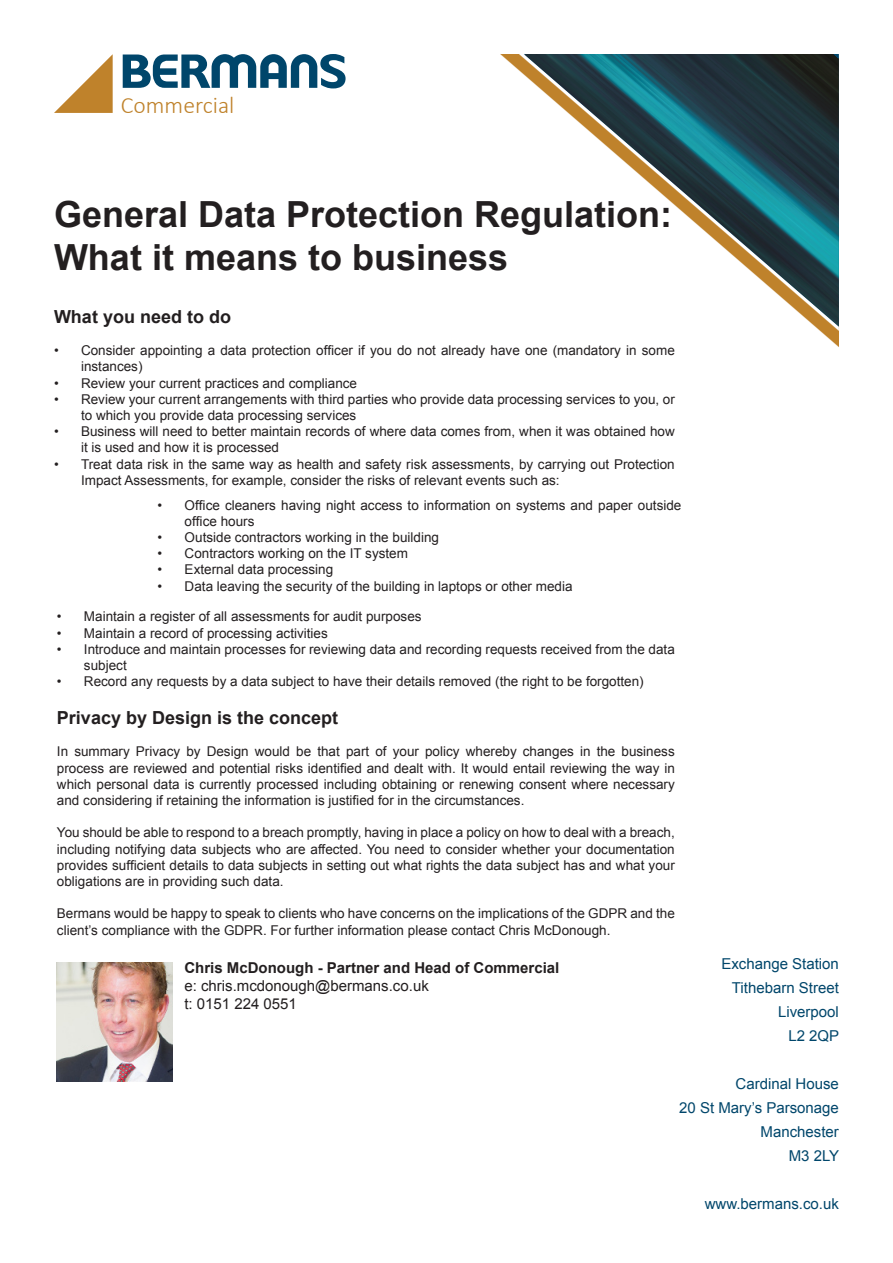
<style>
.page{position:relative;width:893px;height:1263px;background:#fff}
.page>*{position:absolute;margin:0;border:0;box-sizing:border-box;transform-origin:0 0}
.t1{font:700 36px/43.2px "Arial";color:#231f20}
.t2{font:300 23.7px "Calibri";color:#bf822b}
.t3{font:700 18px "Arial";color:#231f20}
.t4{font:15px "Arial";color:#00466b}
.t5{font:15px "Arial";color:#231f20}
.t6{font:700 15px "Arial";color:#231f20}
.t7{font:13.5px/16.2px "Arial";color:#231f20}
</style>
<div class="page">
<img style="left:525px;top:54px;width:314px;height:272px">
<svg style="left:54px;top:54px;width:59px;height:59px"></svg>
<svg style="left:123px;top:54px;width:223px;height:34px"></svg>
<img style="left:57px;top:962px;width:116px;height:119px">
<h2 class="t2" style="left:121px;top:90px;width:115px">Commercial</h2>
<p class="t1" style="left:54px;top:194px;width:620px">General Data Protection Regulation:<br>What it means to business</p>
<p class="t3" style="left:54px;top:304px;width:179px">What you need to do</p>
<p class="t7" style="left:81px;top:342px;width:595px;text-indent:-27px">• Consider appointing a data protection officer if you do not already have one (mandatory in some instances)</p>
<p class="t7" style="left:54px;top:375px;width:305px">• Review your current practices and compliance</p>
<p class="t7" style="left:81px;top:391px;width:595px;text-indent:-27px">• Review your current arrangements with third parties who provide data processing services to you, or to which you provide data processing services</p>
<p class="t7" style="left:81px;top:423px;width:595px;text-indent:-27px">• Business will need to better maintain records of where data comes from, when it was obtained how it is used and how it is processed</p>
<p class="t7" style="left:81px;top:456px;width:595px;text-indent:-27px">• Treat data risk in the same way as health and safety risk assessments, by carrying out Protection<br>Impact Assessments, for example, consider the risks of relevant events such as:</p>
<p class="t7" style="left:185px;top:497px;width:498px;text-indent:-27px">• Office cleaners having night access to information on systems and paper outside office hours</p>
<p class="t7" style="left:158px;top:529px;width:283px">• Outside contractors working in the building</p>
<p class="t7" style="left:158px;top:545px;width:252px">• Contractors working on the IT system</p>
<p class="t7" style="left:158px;top:562px;width:177px">• External data processing</p>
<p class="t7" style="left:158px;top:578px;width:416px">• Data leaving the security of the building in laptops or other media</p>
<p class="t7" style="left:57px;top:609px;width:366px">• Maintain a register of all assessments for audit purposes</p>
<p class="t7" style="left:57px;top:625px;width:272px">• Maintain a record of processing activities</p>
<p class="t7" style="left:84px;top:641px;width:592px;text-indent:-27px">• Introduce and maintain processes for reviewing data and recording requests received from the data subject</p>
<p class="t7" style="left:57px;top:673px;width:588px">• Record any requests by a data subject to have their details removed (the right to be forgotten)</p>
<p class="t3" style="left:57px;top:706px;width:283px">Privacy by Design is the concept</p>
<p class="t7" style="left:57px;top:744px;width:619px;text-align:justify">In summary Privacy by Design would be that part of your policy whereby changes in the business process are reviewed and potential risks identified and dealt with. It would entail reviewing the way in which personal data is currently processed including obtaining or renewing consent where necessary and considering if retaining the information is justified for in the circumstances.</p>
<p class="t7" style="left:57px;top:825px;width:619px;text-align:justify">You should be able to respond to a breach promptly, having in place a policy on how to deal with a breach, including notifying data subjects who are affected. You need to consider whether your documentation provides sufficient details to data subjects in setting out what rights the data subject has and what your obligations are in providing such data.</p>
<p class="t7" style="left:57px;top:906px;width:619px">Bermans would be happy to speak to clients who have concerns on the implications of the GDPR and the client’s compliance with the GDPR. For further information please contact Chris McDonough.</p>
<p class="t6" style="left:184px;top:958px;width:377px">Chris McDonough - Partner and Head of Commercial</p>
<p class="t5" style="left:184px;top:976px;width:246px">e: chris.mcdonough@bermans.co.uk</p>
<p class="t5" style="left:184px;top:994px;width:114px">t: 0151 224 0551</p>
<p class="t4" style="left:721px;top:954px;width:119px">Exchange Station</p>
<p class="t4" style="left:732px;top:978px;width:108px">Tithebarn Street</p>
<p class="t4" style="left:778px;top:1002px;width:62px">Liverpool</p>
<p class="t4" style="left:788px;top:1026px;width:52px">L2 2QP</p>
<p class="t4" style="left:736px;top:1074px;width:105px">Cardinal House</p>
<p class="t4" style="left:679px;top:1098px;width:161px">20 St Mary’s Parsonage</p>
<p class="t4" style="left:761px;top:1122px;width:80px">Manchester</p>
<p class="t4" style="left:789px;top:1146px;width:52px">M3 2LY</p>
<p class="t4" style="left:705px;top:1194px;width:136px">www.bermans.co.uk</p>
</div>
